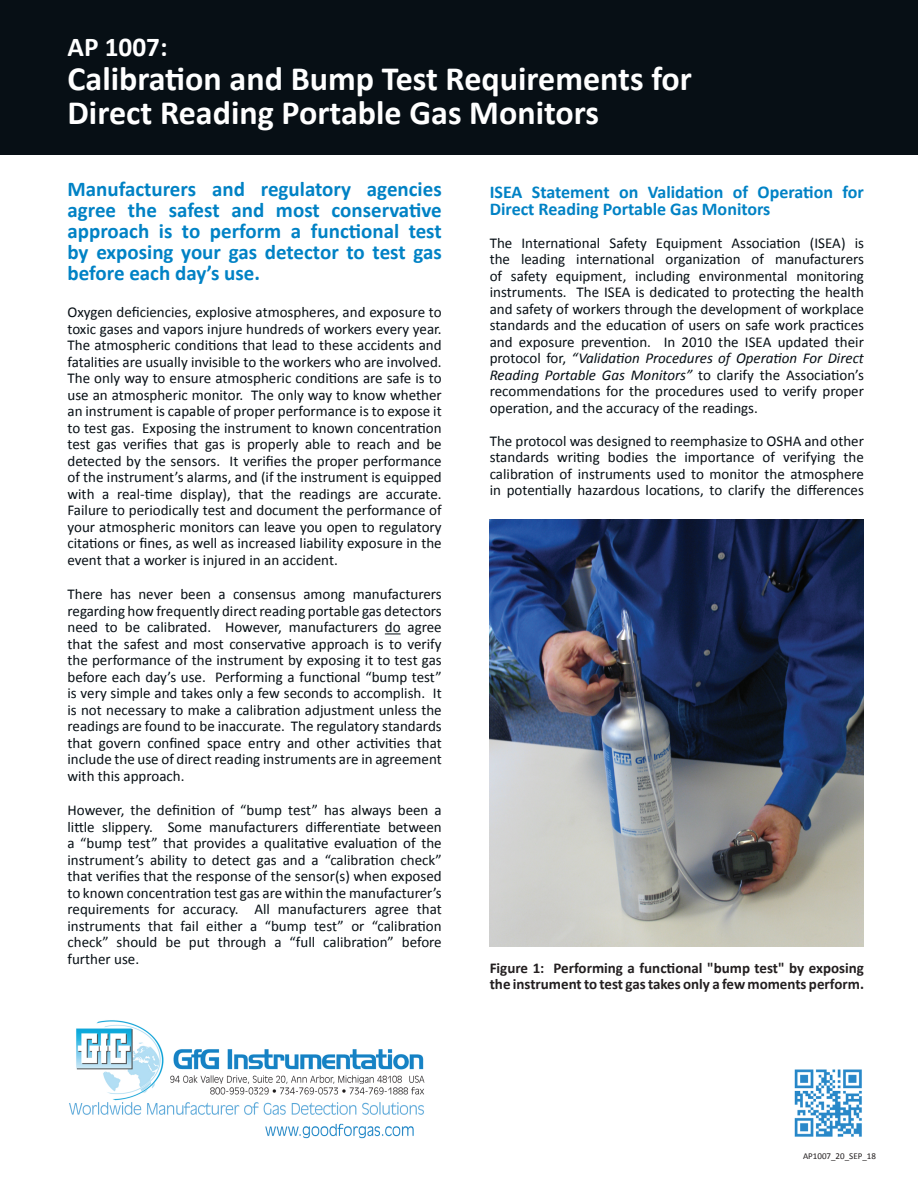
<style>
.page{position:relative;width:918px;height:1188px;background:#fff}
.page>*{position:absolute;margin:0;border:0;box-sizing:border-box;transform-origin:0 0}
.t1{font:700 34.05px/34px "Calibri";color:#fff}
.t2{font:700 27.3px "Calibri";color:#fff}
.t3{font:700 21px/21px "Calibri";color:#0082c5;text-align:justify}
.t4{font:700 18px/16.5px "Calibri";color:#0082c5}
.t5{font:15px/16.5px "Calibri";color:#070f15;text-align:justify}
.t6{font:700 15px/16.5px "Calibri";color:#231f20}
.t7{font:9px "Calibri";color:#231f20}
.s1{font-style:italic}
</style>
<div class="page">
<img style="left:69px;top:1020px;width:356px;height:95px">
<img style="left:265px;top:1123px;width:149px;height:16px">
<svg style="left:385px;top:633px;width:16px;height:1px"></svg>
<div style="left:0;top:0;width:918px;height:154px;background:#070f15"></div>
<img style="left:490px;top:519px;width:374px;height:427px">
<img style="left:794px;top:1069px;width:68px;height:68px">
<p class="t2" style="left:68px;top:29px;width:102px">AP 1007:</p>
<p class="t1" style="left:68px;top:62px;width:626px">Calibration and Bump Test Requirements for<br>Direct Reading Portable Gas Monitors</p>
<p class="t3" style="left:68px;top:178px;width:376px">Manufacturers and regulatory agencies agree the safest and most conservative approach is to perform a functional test by exposing your gas detector to test gas before each day’s use.</p>
<p class="t5" style="left:68px;top:304px;width:376px">Oxygen deficiencies, explosive atmospheres, and exposure to toxic gases and vapors injure hundreds of workers every year.<br>The atmospheric conditions that lead to these accidents and fatalities are usually invisible to the workers who are involved.<br>The only way to ensure atmospheric conditions are safe is to use an atmospheric monitor. The only way to know whether an instrument is capable of proper performance is to expose it to test gas. Exposing the instrument to known concentration test gas verifies that gas is properly able to reach and be detected by the sensors. It verifies the proper performance of the instrument’s alarms, and (if the instrument is equipped with a real-time display), that the readings are accurate.<br>Failure to periodically test and document the performance of your atmospheric monitors can leave you open to regulatory citations or fines, as well as increased liability exposure in the event that a worker is injured in an accident.</p>
<p class="t5" style="left:68px;top:586px;width:376px">There has never been a consensus among manufacturers regarding how frequently direct reading portable gas detectors need to be calibrated. However, manufacturers do agree that the safest and most conservative approach is to verify the performance of the instrument by exposing it to test gas before each day’s use. Performing a functional “bump test” is very simple and takes only a few seconds to accomplish. It is not necessary to make a calibration adjustment unless the readings are found to be inaccurate. The regulatory standards that govern confined space entry and other activities that include the use of direct reading instruments are in agreement with this approach.</p>
<p class="t5" style="left:68px;top:802px;width:376px">However, the definition of “bump test” has always been a little slippery. Some manufacturers differentiate between a “bump test” that provides a qualitative evaluation of the instrument’s ability to detect gas and a “calibration check” that verifies that the response of the sensor(s) when exposed to known concentration test gas are within the manufacturer’s requirements for accuracy. All manufacturers agree that instruments that fail either a “bump test” or “calibration check” should be put through a “full calibration” before further use.</p>
<p class="t4" style="left:490px;top:184px;width:376px">ISEA Statement on Validation of Operation for<br>Direct Reading Portable Gas Monitors</p>
<p class="t5" style="left:490px;top:234px;width:376px">The International Safety Equipment Association (ISEA) is the leading international organization of manufacturers of safety equipment, including environmental monitoring instruments. The ISEA is dedicated to protecting the health and safety of workers through the development of workplace standards and the education of users on safe work practices and exposure prevention. In 2010 the ISEA updated their protocol for, <span class="s1">“Validation Procedures of Operation For Direct Reading Portable Gas Monitors”</span> to clarify the Association’s recommendations for the procedures used to verify proper operation, and the accuracy of the readings.</p>
<p class="t5" style="left:490px;top:432px;width:376px">The protocol was designed to reemphasize to OSHA and other standards writing bodies the importance of verifying the calibration of instruments used to monitor the atmosphere in potentially hazardous locations, to clarify the differences</p>
<p class="t6" style="left:490px;top:960px;width:376px">Figure 1: Performing a functional "bump test" by exposing the instrument to test gas takes only a few moments perform.</p>
<p class="t7" style="left:803px;top:1150px;width:74px">AP1007_20_SEP_18</p>
</div>
